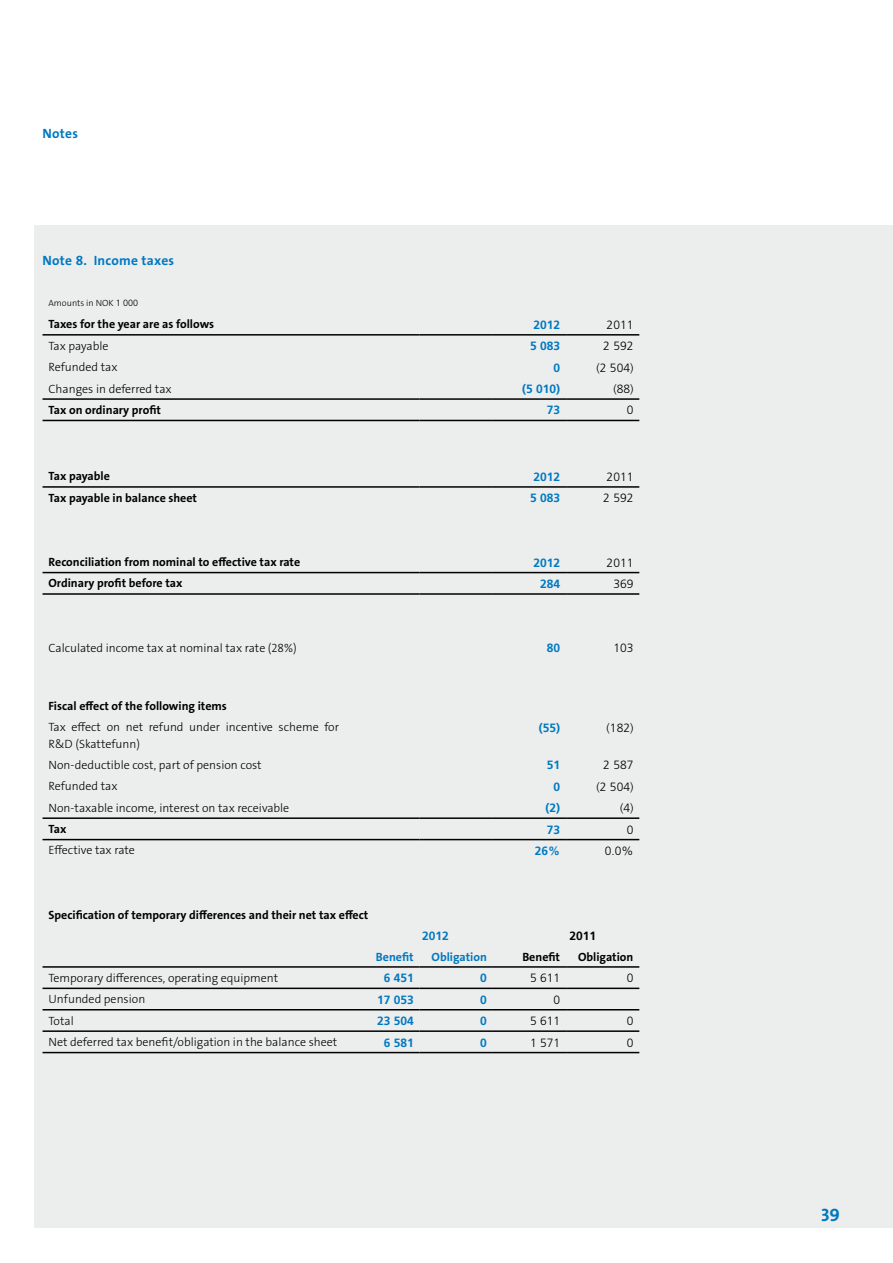
<style>
.page{position:relative;width:893px;height:1263px;background:#fff}
.page>*{position:absolute;margin:0;border:0;box-sizing:border-box;transform-origin:0 0}
.t1{font:18px "The Sans LP7 Bld";color:#0079c1}
.t2{font:13.5px "The Sans LP7 Bld";letter-spacing:.02em;color:#0079c1}
.t3{font:12px/16.5px "The Sans LP3 Lig";color:#000}
.t4{font:12px "The Sans LP7 Bld";color:#000}
.t5{font:300 12px "Frutiger";color:#000}
.t6{font:700 12px "Frutiger";color:#0079c1}
.t7{font:12px "The Sans LP7 Bld";color:#0079c1}
.t8{font:700 12px "Frutiger";color:#000}
.t9{font:9px "The Sans LP3 Lig";color:#000}
.s1{font-family:"Frutiger";font-weight:300}
</style>
<div class="page">
<div style="left:34px;top:225px;width:859px;height:1003px;background:#eceded"></div>
<hr style="left:43px;top:334px;width:302px;height:2px;background:#000">
<hr style="left:345px;top:334px;width:75px;height:2px;background:#000">
<hr style="left:420px;top:334px;width:73px;height:2px;background:#000">
<hr style="left:493px;top:334px;width:73px;height:2px;background:#000">
<hr style="left:566px;top:334px;width:73px;height:2px;background:#000">
<hr style="left:43px;top:398px;width:302px;height:2px;background:#000">
<hr style="left:345px;top:398px;width:75px;height:2px;background:#000">
<hr style="left:420px;top:398px;width:73px;height:2px;background:#000">
<hr style="left:493px;top:398px;width:73px;height:2px;background:#000">
<hr style="left:566px;top:398px;width:73px;height:2px;background:#000">
<hr style="left:43px;top:420px;width:302px;height:1px;background:#000">
<hr style="left:345px;top:420px;width:75px;height:1px;background:#000">
<hr style="left:420px;top:420px;width:73px;height:1px;background:#000">
<hr style="left:493px;top:420px;width:73px;height:1px;background:#000">
<hr style="left:566px;top:420px;width:73px;height:1px;background:#000">
<hr style="left:43px;top:486px;width:302px;height:2px;background:#000">
<hr style="left:345px;top:486px;width:75px;height:2px;background:#000">
<hr style="left:420px;top:486px;width:73px;height:2px;background:#000">
<hr style="left:493px;top:486px;width:73px;height:2px;background:#000">
<hr style="left:566px;top:486px;width:73px;height:2px;background:#000">
<hr style="left:43px;top:572px;width:302px;height:1px;background:#000">
<hr style="left:345px;top:572px;width:75px;height:1px;background:#000">
<hr style="left:420px;top:572px;width:73px;height:1px;background:#000">
<hr style="left:493px;top:572px;width:73px;height:1px;background:#000">
<hr style="left:566px;top:572px;width:73px;height:1px;background:#000">
<hr style="left:43px;top:593px;width:302px;height:2px;background:#000">
<hr style="left:345px;top:593px;width:75px;height:2px;background:#000">
<hr style="left:420px;top:593px;width:73px;height:2px;background:#000">
<hr style="left:493px;top:593px;width:73px;height:2px;background:#000">
<hr style="left:566px;top:593px;width:73px;height:2px;background:#000">
<hr style="left:43px;top:817px;width:302px;height:2px;background:#000">
<hr style="left:345px;top:817px;width:75px;height:2px;background:#000">
<hr style="left:420px;top:817px;width:73px;height:2px;background:#000">
<hr style="left:493px;top:817px;width:73px;height:2px;background:#000">
<hr style="left:566px;top:817px;width:73px;height:2px;background:#000">
<hr style="left:43px;top:839px;width:302px;height:1px;background:#000">
<hr style="left:345px;top:839px;width:75px;height:1px;background:#000">
<hr style="left:420px;top:839px;width:73px;height:1px;background:#000">
<hr style="left:493px;top:839px;width:73px;height:1px;background:#000">
<hr style="left:566px;top:839px;width:73px;height:1px;background:#000">
<hr style="left:43px;top:966px;width:302px;height:2px;background:#000">
<hr style="left:345px;top:966px;width:75px;height:2px;background:#000">
<hr style="left:420px;top:966px;width:73px;height:2px;background:#000">
<hr style="left:493px;top:966px;width:73px;height:2px;background:#000">
<hr style="left:566px;top:966px;width:73px;height:2px;background:#000">
<hr style="left:43px;top:987px;width:302px;height:2px;background:#000">
<hr style="left:43px;top:1009px;width:302px;height:1px;background:#000">
<hr style="left:43px;top:1030px;width:302px;height:2px;background:#000">
<hr style="left:345px;top:1030px;width:75px;height:2px;background:#000">
<hr style="left:420px;top:1030px;width:73px;height:2px;background:#000">
<hr style="left:493px;top:1030px;width:73px;height:2px;background:#000">
<hr style="left:566px;top:1030px;width:73px;height:2px;background:#000">
<hr style="left:43px;top:1052px;width:302px;height:1px;background:#000">
<hr style="left:345px;top:1052px;width:75px;height:1px;background:#000">
<hr style="left:420px;top:1052px;width:73px;height:1px;background:#000">
<hr style="left:493px;top:1052px;width:73px;height:1px;background:#000">
<hr style="left:566px;top:1052px;width:73px;height:1px;background:#000">
<hr style="left:345px;top:987px;width:75px;height:2px;background:#000">
<hr style="left:420px;top:987px;width:73px;height:2px;background:#000">
<hr style="left:493px;top:987px;width:73px;height:2px;background:#000">
<hr style="left:566px;top:987px;width:73px;height:2px;background:#000">
<hr style="left:345px;top:1009px;width:75px;height:1px;background:#000">
<hr style="left:420px;top:1009px;width:73px;height:1px;background:#000">
<hr style="left:493px;top:1009px;width:73px;height:1px;background:#000">
<hr style="left:566px;top:1009px;width:73px;height:1px;background:#000">
<p class="t2" style="left:43px;top:124px;width:37px">Notes</p>
<p class="t2" style="left:43px;top:252px;width:133px">Note 8. Income taxes</p>
<p class="t9" style="left:49px;top:297px;width:91px">Amounts in NOK <span class="s1">1 000</span></p>
<p class="t4" style="left:49px;top:317px;width:167px">Taxes for the year are as follows</p>
<p class="t6" style="left:533px;top:317px;width:28px">2012</p>
<p class="t5" style="left:607px;top:318px;width:28px">2011</p>
<p class="t3" style="left:49px;top:337px;width:62px">Tax payable</p>
<p class="t6" style="left:530px;top:339px;width:32px">5 083</p>
<p class="t5" style="left:603px;top:339px;width:32px">2 592</p>
<p class="t3" style="left:49px;top:359px;width:71px">Refunded tax</p>
<p class="t6" style="left:553px;top:360px;width:8px">0</p>
<p class="t5" style="left:597px;top:361px;width:38px">(2 504)</p>
<p class="t3" style="left:49px;top:380px;width:125px">Changes in deferred tax</p>
<p class="t6" style="left:522px;top:382px;width:40px">(5 010)</p>
<p class="t5" style="left:613px;top:382px;width:22px">(88)</p>
<p class="t4" style="left:49px;top:402px;width:114px">Tax on ordinary profit</p>
<p class="t6" style="left:547px;top:403px;width:15px">73</p>
<p class="t5" style="left:627px;top:403px;width:8px">0</p>
<p class="t4" style="left:49px;top:469px;width:63px">Tax payable</p>
<p class="t6" style="left:533px;top:470px;width:28px">2012</p>
<p class="t5" style="left:607px;top:470px;width:28px">2011</p>
<p class="t4" style="left:49px;top:490px;width:150px">Tax payable in balance sheet</p>
<p class="t6" style="left:530px;top:491px;width:32px">5 083</p>
<p class="t5" style="left:603px;top:491px;width:32px">2 592</p>
<p class="t4" style="left:49px;top:554px;width:253px">Reconciliation from nominal to effective tax rate</p>
<p class="t6" style="left:533px;top:555px;width:28px">2012</p>
<p class="t5" style="left:607px;top:556px;width:28px">2011</p>
<p class="t4" style="left:49px;top:576px;width:135px">Ordinary profit before tax</p>
<p class="t6" style="left:540px;top:577px;width:22px">284</p>
<p class="t5" style="left:613px;top:577px;width:22px">369</p>
<p class="t3" style="left:49px;top:639px;width:250px">Calculated income tax at nominal tax rate (28%)</p>
<p class="t6" style="left:547px;top:641px;width:15px">80</p>
<p class="t5" style="left:613px;top:641px;width:22px">103</p>
<p class="t4" style="left:49px;top:698px;width:180px">Fiscal effect of the following items</p>
<p class="t3" style="left:49px;top:719px;width:292px">Tax effect on net refund under incentive scheme for<br>R&amp;D (Skattefunn)</p>
<p class="t6" style="left:539px;top:721px;width:23px">(55)</p>
<p class="t5" style="left:607px;top:721px;width:28px">(182)</p>
<p class="t3" style="left:49px;top:757px;width:215px">Non-deductible cost, part of pension cost</p>
<p class="t6" style="left:547px;top:758px;width:15px">51</p>
<p class="t5" style="left:603px;top:758px;width:32px">2 587</p>
<p class="t3" style="left:49px;top:778px;width:71px">Refunded tax</p>
<p class="t6" style="left:553px;top:779px;width:8px">0</p>
<p class="t5" style="left:597px;top:780px;width:38px">(2 504)</p>
<p class="t3" style="left:49px;top:799px;width:242px">Non-taxable income, interest on tax receivable</p>
<p class="t6" style="left:545px;top:801px;width:16px">(2)</p>
<p class="t5" style="left:620px;top:801px;width:15px">(4)</p>
<p class="t4" style="left:49px;top:821px;width:19px">Tax</p>
<p class="t6" style="left:547px;top:822px;width:15px">73</p>
<p class="t5" style="left:627px;top:823px;width:8px">0</p>
<p class="t3" style="left:49px;top:842px;width:88px">Effective tax rate</p>
<p class="t6" style="left:535px;top:844px;width:27px">26%</p>
<p class="t5" style="left:605px;top:844px;width:30px">0.0%</p>
<p class="t4" style="left:49px;top:907px;width:321px">Specification of temporary differences and their net tax effect</p>
<p class="t6" style="left:422px;top:929px;width:28px">2012</p>
<p class="t8" style="left:569px;top:929px;width:28px">2011</p>
<p class="t7" style="left:376px;top:949px;width:39px">Benefit</p>
<p class="t7" style="left:432px;top:949px;width:57px">Obligation</p>
<p class="t4" style="left:522px;top:949px;width:39px">Benefit</p>
<p class="t4" style="left:578px;top:949px;width:57px">Obligation</p>
<p class="t3" style="left:49px;top:969px;width:231px">Temporary differences, operating equipment</p>
<p class="t6" style="left:384px;top:971px;width:32px">6 451</p>
<p class="t6" style="left:480px;top:971px;width:8px">0</p>
<p class="t5" style="left:530px;top:971px;width:32px">5 611</p>
<p class="t5" style="left:627px;top:971px;width:8px">0</p>
<p class="t3" style="left:49px;top:991px;width:98px">Unfunded pension</p>
<p class="t6" style="left:377px;top:992px;width:38px">17 053</p>
<p class="t6" style="left:480px;top:992px;width:8px">0</p>
<p class="t5" style="left:553px;top:993px;width:8px">0</p>
<p class="t3" style="left:49px;top:1012px;width:27px">Total</p>
<p class="t6" style="left:377px;top:1014px;width:38px">23 504</p>
<p class="t6" style="left:480px;top:1014px;width:8px">0</p>
<p class="t5" style="left:530px;top:1014px;width:32px">5 611</p>
<p class="t5" style="left:627px;top:1014px;width:8px">0</p>
<p class="t3" style="left:49px;top:1034px;width:290px">Net deferred tax benefit/obligation in the balance sheet</p>
<p class="t6" style="left:384px;top:1035px;width:32px">6 581</p>
<p class="t6" style="left:480px;top:1035px;width:8px">0</p>
<p class="t5" style="left:530px;top:1036px;width:32px">1 571</p>
<p class="t5" style="left:627px;top:1036px;width:8px">0</p>
<h1 class="t1" style="left:821px;top:1203px;width:20px">39</h1>
</div>
